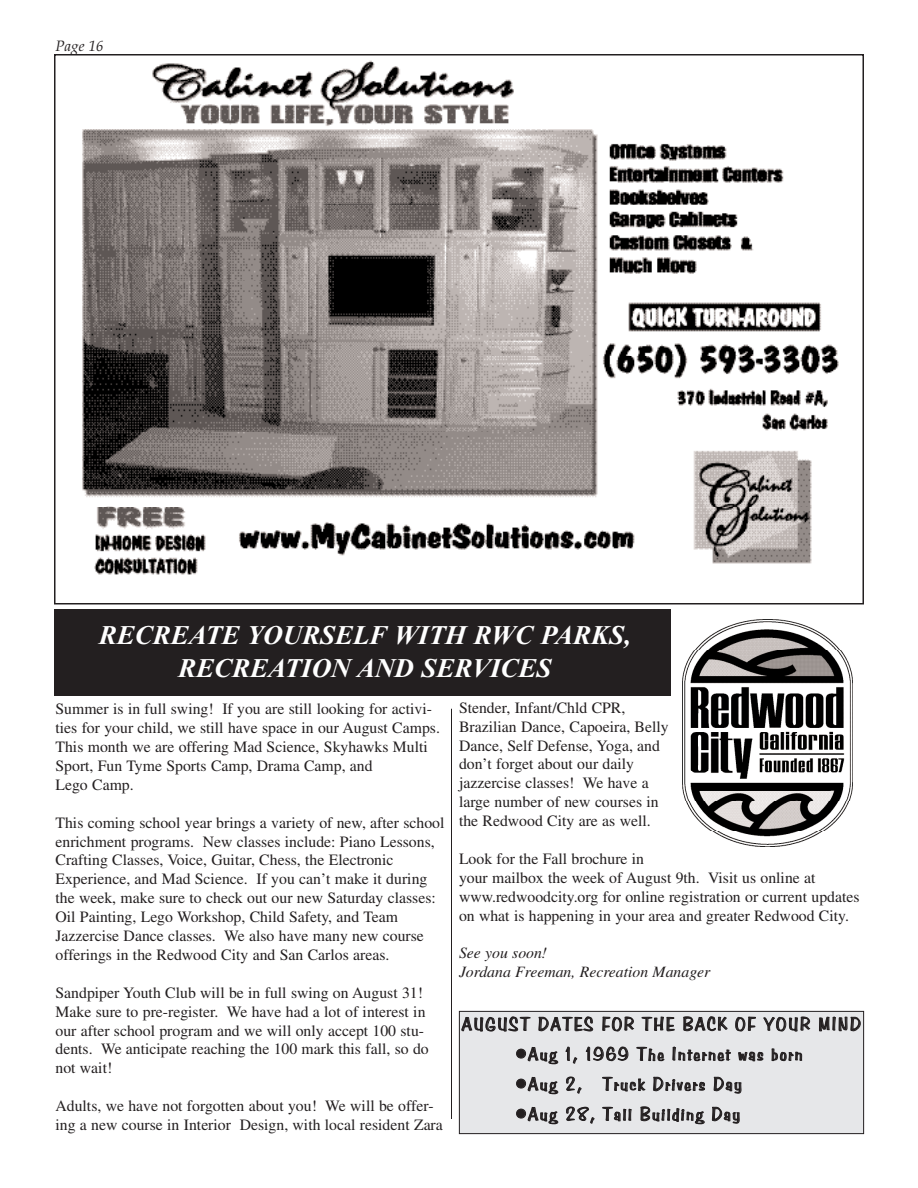
<style>
.page{position:relative;width:918px;height:1188px;background:#fff}
.page>*{position:absolute;margin:0;border:0;box-sizing:border-box;transform-origin:0 0}
.t1{font:italic 700 27px/33px "Times New Roman";color:#fff;text-align:center}
.t2{font:18px "Benguiat Frisky";letter-spacing:.085em;color:#231f20}
.t3{font:15.75px/18.9px "Times";color:#231f20}
.t4{font:italic 15.75px/18.9px "Times";color:#231f20}
.t5{font:italic 15px "Palatino";color:#231f20}
</style>
<div class="page">
<img style="left:82px;top:60px;width:511px;height:70px">
<img style="left:82px;top:130px;width:757px;height:445px">
<div style="left:54px;top:609px;width:810px;height:86px;background:#231f20"></div>
<div style="left:671px;top:608px;width:193px;height:251px;background:#fff"></div>
<img style="left:695px;top:620px;width:145px;height:30px">
<img style="left:682px;top:650px;width:171px;height:196px">
<div style="left:459px;top:1011px;width:405px;height:123px;background:#e6e7e9"></div>
<div style="left:459px;top:1011px;width:405px;height:123px;border:1px solid #231f20"></div>
<hr style="left:451px;top:709px;width:1px;height:410px;background:#231f20">
<p class="t5" style="left:56px;top:37px;width:50px">Page 16</p>
<h1 class="t1" style="left:99px;top:618px;width:534px">RECREATE YOURSELF WITH RWC PARKS,<br>RECREATION AND SERVICES</h1>
<p class="t3" style="left:56px;top:701px;width:386px">Summer is in full swing! If you are still looking for activi&shy;ties for your child, we still have space in our August Camps.<br>This month we are offering Mad Science, Skyhawks Multi Sport, Fun Tyme Sports Camp, Drama Camp, and<br>Lego Camp.</p>
<p class="t3" style="left:56px;top:815px;width:391px">This coming school year brings a variety of new, after school enrichment programs. New classes include: Piano Lessons, Crafting Classes, Voice, Guitar, Chess, the Electronic Experience, and Mad Science. If you can’t make it during the week, make sure to check out our new Saturday classes:<br>Oil Painting, Lego Workshop, Child Safety, and Team Jazzercise Dance classes. We also have many new course offerings in the Redwood City and San Carlos areas.</p>
<p class="t3" style="left:56px;top:985px;width:375px">Sandpiper Youth Club will be in full swing on August 31!<br>Make sure to pre-register. We have had a lot of interest in our after school program and we will only accept 100 stu&shy;dents. We anticipate reaching the 100 mark this fall, so do not wait!</p>
<p class="t3" style="left:55px;top:1098px;width:389px">Adults, we have not forgotten about you! We will be offer&shy;ing a new course in Interior Design, with local resident Zara</p>
<p class="t3" style="left:459px;top:700px;width:211px">Stender, Infant/Chld CPR,<br>Brazilian Dance, Capoeira, Belly<br>Dance, Self Defense, Yoga, and don’t forget about our daily jazzercise classes! We have a large number of new courses in the Redwood City are as well.</p>
<p class="t3" style="left:459px;top:851px;width:402px">Look for the Fall brochure in<br>your mailbox the week of August 9th. Visit us online at www.redwoodcity.org for online registration or current updates on what is happening in your area and greater Redwood City.</p>
<p class="t4" style="left:459px;top:945px;width:253px">See you soon!<br>Jordana Freeman, Recreation Manager</p>
<p class="t2" style="left:462px;top:1013px;width:401px">AUGUST DATES FOR THE BACK OF YOUR MIND</p>
<p class="t2" style="left:516px;top:1043px;width:289px">•Aug 1, 1969 The Internet was born</p>
<p class="t2" style="left:516px;top:1073px;width:228px">•Aug 2, Truck Drivers Day</p>
<p class="t2" style="left:516px;top:1103px;width:226px">•Aug 28, Tall Building Day</p>
</div>
